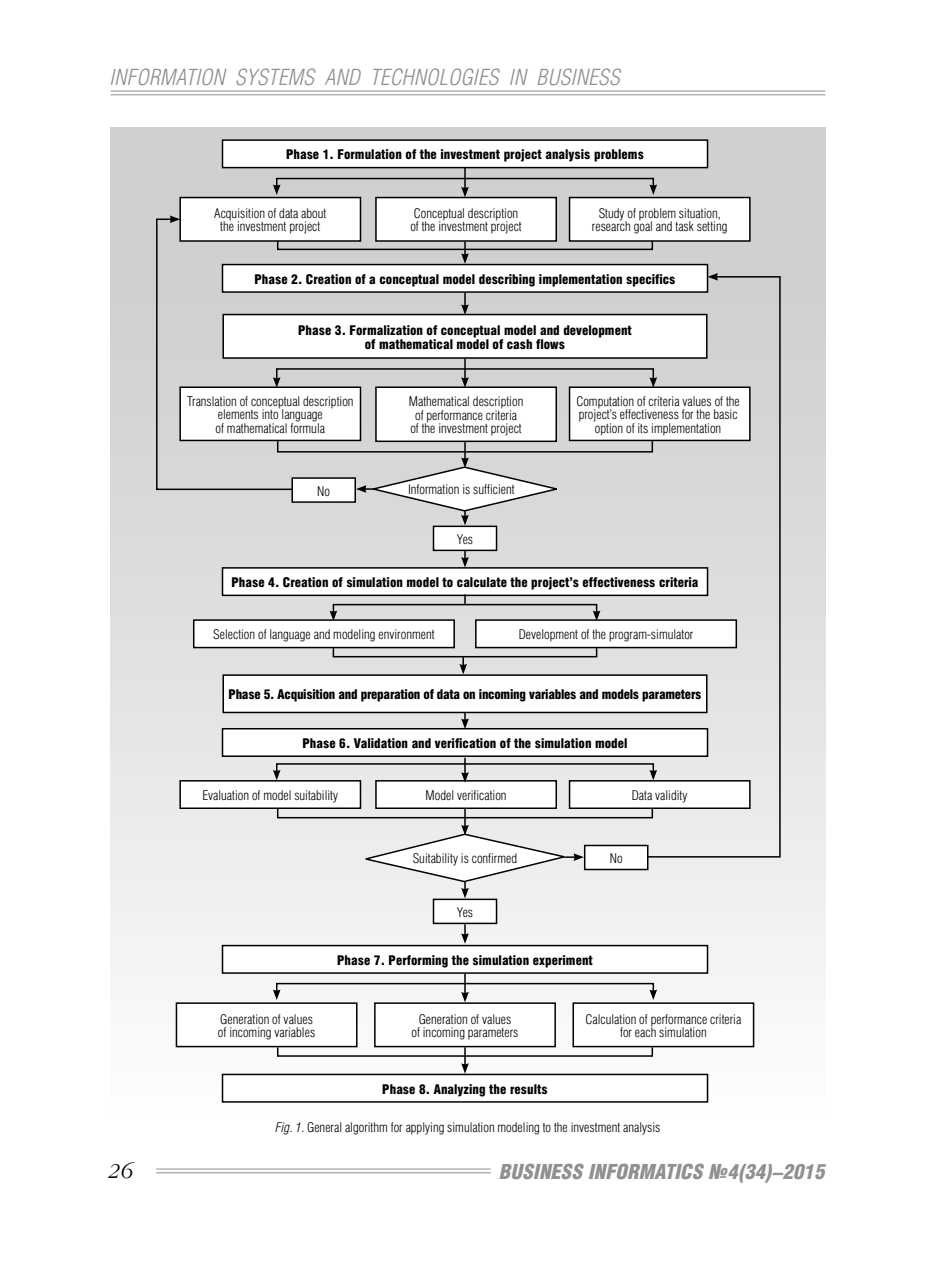
<style>
.page{position:relative;width:936px;height:1276px;background:#fff}
.page>*{position:absolute;margin:0;border:0;box-sizing:border-box;transform-origin:0 0}
.t1{font:italic 300 22.5px "Helios Cond";letter-spacing:.01em;color:#909090}
.t2{font:italic 900 21px "Helios Cond";color:#909090}
.t3{font:italic 300 19.5px "Garamond C";color:#000}
.t4{font:300 13.5px/13.5px "Helios Cond";color:#000;text-align:center}
.t5{font:900 13.5px/13.5px "Helios Cond";color:#000;text-align:center}
.t6{font:900 13.5px "Helios Cond";letter-spacing:-.02em;color:#000}
.s1{font-style:italic}
</style>
<div class="page">
<hr style="left:111px;top:91px;width:714px;height:1px;background:#909090">
<hr style="left:111px;top:94px;width:714px;height:1px;background:#909090">
<hr style="left:156px;top:1168px;width:334px;height:1px;background:#909090">
<hr style="left:156px;top:1172px;width:334px;height:1px;background:#909090">
<div style="left:111px;top:128px;width:714px;height:997px;background:linear-gradient(to bottom,#c8c8c8,#f9f9f9)"></div>
<svg style="left:461px;top:551px;width:8px;height:16px"></svg>
<svg style="left:461px;top:924px;width:8px;height:19px"></svg>
<svg style="left:461px;top:713px;width:8px;height:15px"></svg>
<div style="left:180px;top:197px;width:180px;height:44px;background:#fff"></div>
<div style="left:179px;top:197px;width:182px;height:45px;border:2px solid #000"></div>
<div style="left:376px;top:197px;width:180px;height:44px;background:#fff"></div>
<div style="left:375px;top:197px;width:182px;height:45px;border:2px solid #000"></div>
<div style="left:569px;top:197px;width:180px;height:44px;background:#fff"></div>
<div style="left:568px;top:197px;width:182px;height:45px;border:2px solid #000"></div>
<div style="left:222px;top:264px;width:485px;height:28px;background:#fff"></div>
<div style="left:222px;top:264px;width:486px;height:29px;border:2px solid #000"></div>
<div style="left:223px;top:314px;width:483px;height:44px;background:#fff"></div>
<div style="left:222px;top:314px;width:485px;height:45px;border:2px solid #000"></div>
<div style="left:376px;top:387px;width:180px;height:54px;background:#fff"></div>
<div style="left:375px;top:386px;width:182px;height:56px;border:2px solid #000"></div>
<div style="left:180px;top:387px;width:180px;height:53px;background:#fff"></div>
<div style="left:179px;top:386px;width:182px;height:55px;border:2px solid #000"></div>
<div style="left:569px;top:387px;width:180px;height:53px;background:#fff"></div>
<div style="left:568px;top:386px;width:182px;height:55px;border:2px solid #000"></div>
<div style="left:222px;top:568px;width:485px;height:27px;background:#fff"></div>
<div style="left:222px;top:567px;width:486px;height:29px;border:2px solid #000"></div>
<div style="left:194px;top:620px;width:260px;height:27px;background:#fff"></div>
<div style="left:193px;top:619px;width:262px;height:29px;border:2px solid #000"></div>
<div style="left:476px;top:620px;width:260px;height:27px;background:#fff"></div>
<div style="left:475px;top:619px;width:262px;height:29px;border:2px solid #000"></div>
<div style="left:223px;top:675px;width:483px;height:37px;background:#fff"></div>
<div style="left:222px;top:674px;width:485px;height:39px;border:2px solid #000"></div>
<div style="left:222px;top:729px;width:485px;height:27px;background:#fff"></div>
<div style="left:222px;top:728px;width:486px;height:29px;border:2px solid #000"></div>
<div style="left:180px;top:781px;width:180px;height:27px;background:#fff"></div>
<div style="left:179px;top:780px;width:182px;height:29px;border:2px solid #000"></div>
<div style="left:376px;top:781px;width:180px;height:27px;background:#fff"></div>
<div style="left:375px;top:780px;width:182px;height:29px;border:2px solid #000"></div>
<div style="left:569px;top:781px;width:180px;height:27px;background:#fff"></div>
<div style="left:568px;top:780px;width:182px;height:29px;border:2px solid #000"></div>
<div style="left:222px;top:945px;width:485px;height:28px;background:#fff"></div>
<div style="left:222px;top:945px;width:486px;height:28px;border:2px solid #000"></div>
<div style="left:176px;top:1003px;width:181px;height:43px;background:#fff"></div>
<div style="left:176px;top:1002px;width:181px;height:45px;border:2px solid #000"></div>
<div style="left:375px;top:1003px;width:180px;height:43px;background:#fff"></div>
<div style="left:374px;top:1002px;width:182px;height:45px;border:2px solid #000"></div>
<div style="left:573px;top:1003px;width:180px;height:43px;background:#fff"></div>
<div style="left:572px;top:1002px;width:182px;height:45px;border:2px solid #000"></div>
<div style="left:222px;top:1074px;width:485px;height:28px;background:#fff"></div>
<div style="left:222px;top:1073px;width:486px;height:29px;border:2px solid #000"></div>
<div style="left:433px;top:526px;width:63px;height:24px;background:#fff"></div>
<div style="left:432px;top:525px;width:65px;height:26px;border:2px solid #000"></div>
<div style="left:433px;top:899px;width:63px;height:24px;background:#fff"></div>
<div style="left:432px;top:898px;width:65px;height:26px;border:2px solid #000"></div>
<svg style="left:461px;top:359px;width:8px;height:29px"></svg>
<svg style="left:356px;top:443px;width:207px;height:82px"></svg>
<svg style="left:461px;top:243px;width:8px;height:21px"></svg>
<svg style="left:461px;top:293px;width:8px;height:22px"></svg>
<hr style="left:464px;top:154px;width:1px;height:35px;background:#000">
<svg style="left:461px;top:187px;width:8px;height:10px"></svg>
<div style="left:276px;top:178px;width:378px;height:9px;border:2px solid #000"></div>
<svg style="left:273px;top:184px;width:7px;height:11px"></svg>
<svg style="left:649px;top:184px;width:8px;height:11px"></svg>
<svg style="left:461px;top:758px;width:8px;height:24px"></svg>
<div style="left:276px;top:763px;width:378px;height:10px;border:2px solid #000"></div>
<svg style="left:273px;top:770px;width:7px;height:10px"></svg>
<svg style="left:461px;top:973px;width:8px;height:29px"></svg>
<div style="left:276px;top:983px;width:378px;height:9px;border:2px solid #000"></div>
<svg style="left:273px;top:989px;width:7px;height:11px"></svg>
<svg style="left:649px;top:989px;width:8px;height:11px"></svg>
<div style="left:332px;top:604px;width:265px;height:9px;border:2px solid #000"></div>
<svg style="left:329px;top:610px;width:8px;height:11px"></svg>
<svg style="left:592px;top:610px;width:8px;height:11px"></svg>
<svg style="left:459px;top:657px;width:8px;height:17px"></svg>
<div style="left:332px;top:647px;width:265px;height:10px;border:2px solid #000"></div>
<svg style="left:364px;top:811px;width:220px;height:87px"></svg>
<svg style="left:461px;top:1049px;width:8px;height:24px"></svg>
<div style="left:277px;top:808px;width:376px;height:10px;border:2px solid #000"></div>
<div style="left:277px;top:1046px;width:376px;height:10px;border:2px solid #000"></div>
<div style="left:277px;top:240px;width:376px;height:10px;border:2px solid #000"></div>
<div style="left:277px;top:440px;width:376px;height:12px;border:2px solid #000"></div>
<div style="left:276px;top:368px;width:378px;height:12px;border:2px solid #000"></div>
<svg style="left:155px;top:218px;width:191px;height:273px"></svg>
<svg style="left:170px;top:215px;width:10px;height:8px"></svg>
<svg style="left:607px;top:275px;width:174px;height:583px"></svg>
<svg style="left:707px;top:273px;width:11px;height:8px"></svg>
<div style="left:584px;top:845px;width:63px;height:24px;background:#fff"></div>
<div style="left:584px;top:844px;width:64px;height:26px;border:2px solid #000"></div>
<div style="left:292px;top:478px;width:63px;height:24px;background:#fff"></div>
<div style="left:291px;top:477px;width:65px;height:26px;border:2px solid #000"></div>
<div style="left:222px;top:140px;width:485px;height:28px;background:#fff"></div>
<div style="left:222px;top:139px;width:486px;height:29px;border:2px solid #000"></div>
<h1 class="t1" style="left:111px;top:69px;width:512px">INFORMATION SYSTEMS AND TECHNOLOGIES IN BUSINESS</h1>
<p class="t5" style="left:286px;top:149px;width:359px">Phase 1. Formulation of the investment project analysis problems</p>
<p class="t4" style="left:214px;top:208px;width:114px">Acquisition of data about the investment project</p>
<p class="t4" style="left:410px;top:208px;width:113px;text-align:left">Conceptual description of the investment project</p>
<p class="t4" style="left:592px;top:208px;width:137px">Study of problem situation, research goal and task setting</p>
<p class="t5" style="left:254px;top:273px;width:422px">Phase 2. Creation of a conceptual model describing implementation specifics</p>
<p class="t5" style="left:298px;top:325px;width:335px">Phase 3. Formalization of conceptual model and development of mathematical model of cash flows</p>
<p class="t4" style="left:187px;top:395px;width:168px">Translation of conceptual description elements into language<br>of mathematical formula</p>
<p class="t4" style="left:409px;top:396px;width:116px">Mathematical description of performance criteria<br>of the investment project</p>
<p class="t4" style="left:576px;top:395px;width:165px">Computation of criteria values of the project’s effectiveness for the basic option of its implementation</p>
<p class="t4" style="left:317px;top:485px;width:14px">No</p>
<p class="t4" style="left:408px;top:484px;width:108px">Information is sufficient</p>
<p class="t4" style="left:457px;top:533px;width:18px">Yes</p>
<p class="t5" style="left:231px;top:577px;width:468px">Phase 4. Creation of simulation model to calculate the project’s effectiveness criteria</p>
<p class="t4" style="left:213px;top:629px;width:223px">Selection of language and modeling environment</p>
<p class="t4" style="left:518px;top:629px;width:176px">Development of the program-simulator</p>
<p class="t6" style="left:228px;top:689px;width:474px">Phase 5. Acquisition and preparation of data on incoming variables and models parameters</p>
<p class="t5" style="left:302px;top:737px;width:327px">Phase 6. Validation and verification of the simulation model</p>
<p class="t4" style="left:202px;top:789px;width:137px">Evaluation of model suitability</p>
<p class="t4" style="left:425px;top:789px;width:83px">Model verification</p>
<p class="t4" style="left:631px;top:789px;width:57px">Data validity</p>
<p class="t4" style="left:413px;top:852px;width:106px">Suitability is confirmed</p>
<p class="t4" style="left:609px;top:852px;width:14px">No</p>
<p class="t4" style="left:457px;top:906px;width:18px">Yes</p>
<p class="t5" style="left:337px;top:954px;width:257px">Phase 7. Performing the simulation experiment</p>
<p class="t4" style="left:218px;top:1013px;width:99px;text-align:left">Generation of values of incoming variables</p>
<p class="t4" style="left:411px;top:1013px;width:108px">Generation of values<br>of incoming parameters</p>
<p class="t4" style="left:585px;top:1013px;width:157px">Calculation of performance criteria for each simulation</p>
<p class="t5" style="left:382px;top:1083px;width:167px">Phase 8. Analyzing the results</p>
<p class="t4" style="left:275px;top:1121px;width:386px"><span class="s1">Fig. 1</span>. General algorithm for applying simulation modeling to the investment analysis</p>
<h3 class="t3" style="left:108px;top:1163px;width:27px">26</h3>
<h2 class="t2" style="left:500px;top:1164px;width:327px">BUSINESS INFORMATICS №4(34)–2015</h2>
</div>
